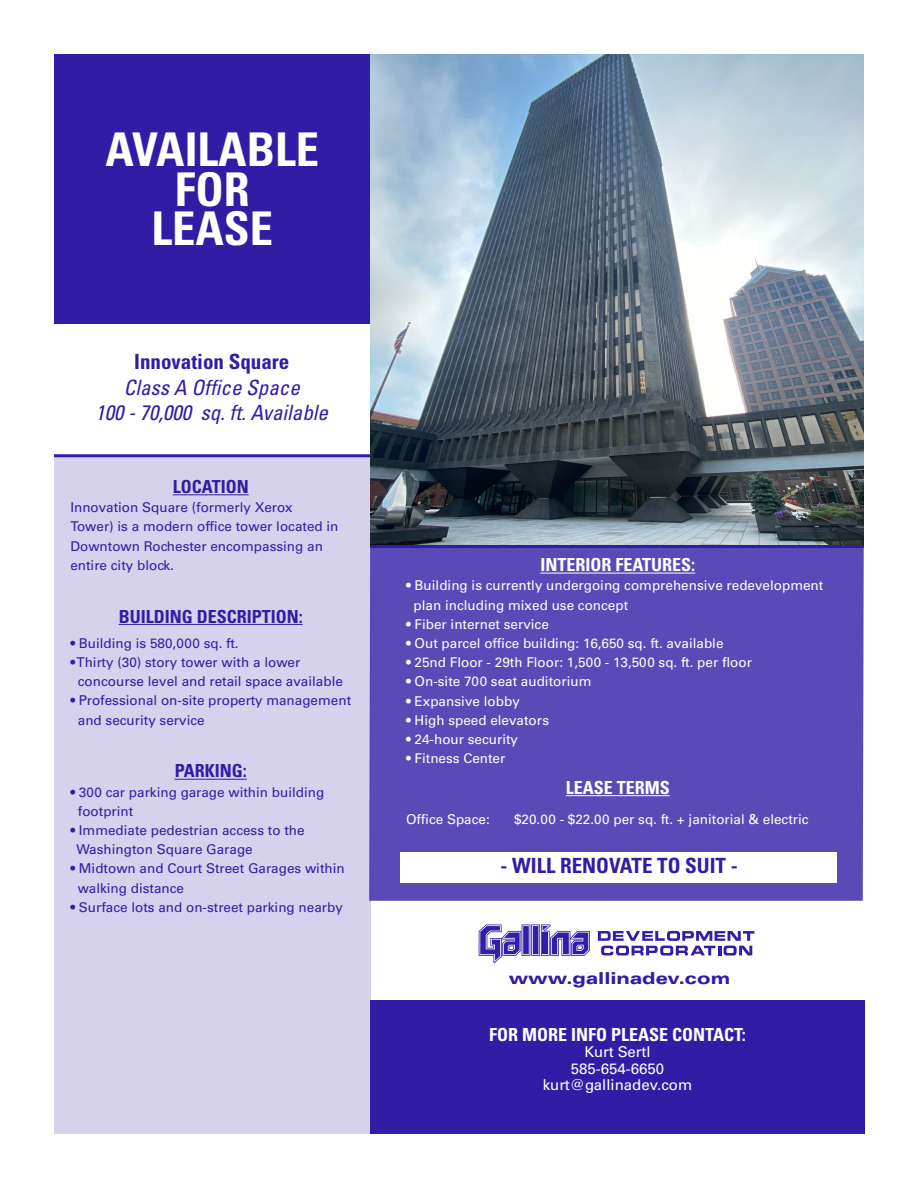
<style>
.page{position:relative;width:918px;height:1188px;background:#fff}
.page>*{position:absolute;margin:0;border:0;box-sizing:border-box;transform-origin:0 0}
.t1{font:700 condensed 46.5px "Univers LT Std";color:#fff}
.t2{font:italic condensed 21px "Univers LT Std";color:#311da5}
.t3{font:700 condensed 21px "Univers LT Std";color:#311da5}
.t4{font:700 condensed 18px "Univers LT Std";color:#fff}
.t5{font:700 condensed 18px "Univers LT Std";color:#311da5}
.t6{font:900 expanded 16.5px "Univers LT Std";color:#311da5}
.t7{font:15px "Univers LT Std";color:#fff}
.t8{font:15px "Univers LT Std";letter-spacing:-.02em;color:#fff}
.t9{font:13.5px/19.2px "Univers LT Std";color:#311da5}
.t10{font:13.5px "Univers LT Std";color:#fff}
</style>
<div class="page">
<div style="left:54px;top:456px;width:316px;height:678px;background:#d6d2ed"></div>
<div style="left:369px;top:457px;width:495px;height:444px;background:#5a4ab7"></div>
<hr style="left:173px;top:494px;width:76px;height:1px;background:#311da5">
<hr style="left:119px;top:624px;width:184px;height:1px;background:#311da5">
<hr style="left:175px;top:779px;width:72px;height:1px;background:#311da5">
<hr style="left:540px;top:573px;width:155px;height:1px;background:#fff">
<hr style="left:566px;top:795px;width:104px;height:1px;background:#fff">
<div style="left:54px;top:54px;width:316px;height:270px;background:#311da5"></div>
<div style="left:370px;top:1000px;width:495px;height:134px;background:#311da5"></div>
<hr style="left:54px;top:454px;width:810px;height:3px;background:#311da5">
<svg style="left:479px;top:925px;width:111px;height:38px"></svg>
<svg style="left:598px;top:931px;width:156px;height:25px"></svg>
<div style="left:401px;top:852px;width:436px;height:31px;background:#fff"></div>
<img style="left:371px;top:55px;width:493px;height:490px">
<hr style="left:370px;top:545px;width:494px;height:3px;background:#311da5">
<p class="t1" style="left:105px;top:121px;width:215px">AVAILABLE</p>
<p class="t1" style="left:175px;top:161px;width:76px">FOR</p>
<p class="t1" style="left:152px;top:200px;width:123px">LEASE</p>
<p class="t3" style="left:134px;top:349px;width:157px">Innovation Square</p>
<p class="t2" style="left:124px;top:374px;width:178px">Class A Office Space</p>
<p class="t2" style="left:95px;top:399px;width:234px">100 - 70,000 sq. ft. Available</p>
<p class="t5" style="left:173px;top:476px;width:77px">LOCATION</p>
<p class="t9" style="left:70px;top:498px;width:270px">Innovation Square (formerly Xerox Tower) is a modern office tower located in Downtown Rochester encompassing an entire city block.</p>
<p class="t5" style="left:119px;top:605px;width:186px">BUILDING DESCRIPTION:</p>
<p class="t9" style="left:70px;top:634px;width:170px">• Building is 580,000 sq. ft.</p>
<p class="t9" style="left:70px;top:653px;width:231px">• Thirty (30) story tower with a lower</p>
<p class="t9" style="left:78px;top:672px;width:267px">concourse level and retail space available</p>
<p class="t9" style="left:70px;top:691px;width:282px">• Professional on-site property management</p>
<p class="t9" style="left:78px;top:710px;width:128px">and security service</p>
<p class="t5" style="left:175px;top:760px;width:74px">PARKING:</p>
<p class="t9" style="left:70px;top:782px;width:256px">• 300 car parking garage within building</p>
<p class="t9" style="left:78px;top:802px;width:57px">footprint</p>
<p class="t9" style="left:70px;top:821px;width:236px">• Immediate pedestrian access to the</p>
<p class="t9" style="left:77px;top:840px;width:178px">Washington Square Garage</p>
<p class="t9" style="left:70px;top:859px;width:276px">• Midtown and Court Street Garages within</p>
<p class="t9" style="left:78px;top:878px;width:108px">walking distance</p>
<p class="t9" style="left:70px;top:898px;width:274px">• Surface lots and on-street parking nearby</p>
<p class="t4" style="left:540px;top:554px;width:156px">INTERIOR FEATURES:</p>
<p class="t10" style="left:406px;top:578px;width:419px">• Building is currently undergoing comprehensive redevelopment</p>
<p class="t10" style="left:414px;top:597px;width:216px">plan including mixed use concept</p>
<p class="t10" style="left:406px;top:616px;width:144px">• Fiber internet service</p>
<p class="t10" style="left:406px;top:635px;width:319px">• Out parcel office building: 16,650 sq. ft. available</p>
<p class="t10" style="left:406px;top:654px;width:347px">• 25nd Floor - 29th Floor: 1,500 - 13,500 sq. ft. per floor</p>
<p class="t10" style="left:406px;top:674px;width:187px">• On-site 700 seat auditorium</p>
<p class="t10" style="left:406px;top:693px;width:115px">• Expansive lobby</p>
<p class="t10" style="left:406px;top:712px;width:145px">• High speed elevators</p>
<p class="t10" style="left:406px;top:731px;width:113px">• 24-hour security</p>
<p class="t10" style="left:406px;top:750px;width:101px">• Fitness Center</p>
<p class="t4" style="left:566px;top:776px;width:106px">LEASE TERMS</p>
<p class="t10" style="left:406px;top:812px;width:85px">Office Space:</p>
<p class="t10" style="left:514px;top:812px;width:296px">$20.00 - $22.00 per sq. ft. + janitorial &amp; electric</p>
<p class="t3" style="left:501px;top:853px;width:239px">- WILL RENOVATE TO SUIT -</p>
<p class="t6" style="left:509px;top:969px;width:223px">www.gallinadev.com</p>
<p class="t4" style="left:489px;top:1023px;width:258px">FOR MORE INFO PLEASE CONTACT:</p>
<p class="t8" style="left:584px;top:1043px;width:68px">Kurt Sertl</p>
<p class="t7" style="left:571px;top:1059px;width:95px">585-654-6650</p>
<p class="t7" style="left:543px;top:1076px;width:151px">kurt@gallinadev.com</p>
</div>
